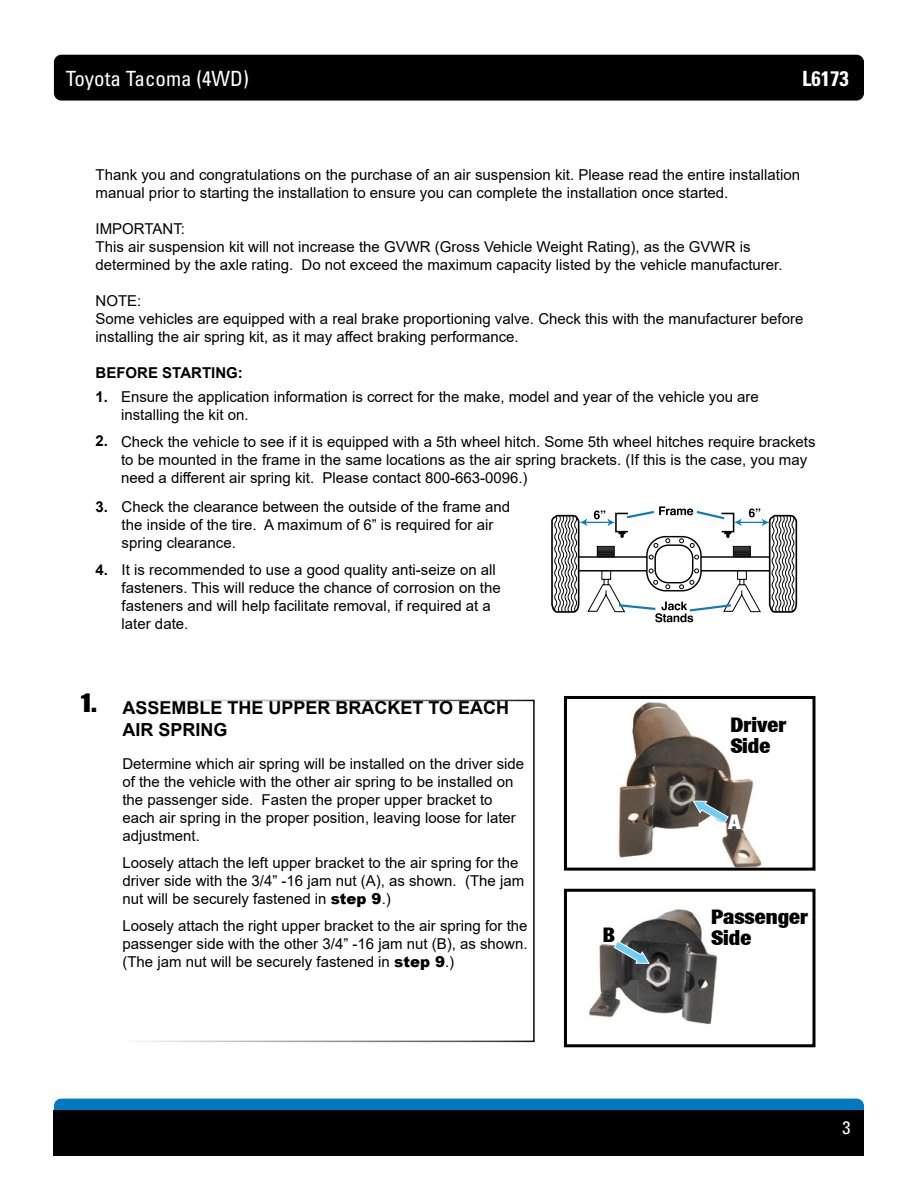
<style>
.page{position:relative;width:918px;height:1188px;background:#fff}
.page>*{position:absolute;margin:0;border:0;box-sizing:border-box;transform-origin:0 0}
.t1{font:800 21px/21px "Brown";color:#000}
.t2{font:condensed 21px "Univers LT Std";color:#fff}
.t3{font:700 condensed 21px "Univers LT Std";color:#fff}
.t4{font:800 21px "Brown";color:#fff}
.t5{font:700 18px/21.6px "Arial";color:#000}
.t6{font:condensed 18px "Univers LT Std";color:#fff}
.t7{font:15px/18px "Arial";color:#000}
.t8{font:700 15px/24px "Arial";color:#000}
.s1{font-family:"Brown";font-weight:800;font-size:27px}
.s2{font-weight:900}
</style>
<div class="page">
<div style="left:54px;top:55px;width:810px;height:46px;background:#000;border-radius:7px"></div>
<div style="left:54px;top:1099px;width:810px;height:45px;background:#0079c1;border-radius:7px"></div>
<div style="left:54px;top:1110px;width:810px;height:46px;background:#000"></div>
<img style="left:618px;top:702px;width:144px;height:165px">
<div style="left:564px;top:696px;width:252px;height:175px;border:3px solid #000"></div>
<div style="left:564px;top:889px;width:252px;height:158px;border:3px solid #000"></div>
<svg style="left:551px;top:506px;width:247px;height:116px"></svg>
<div style="left:121px;top:700px;width:414px;height:342px;border:2px solid #fff"></div>
<svg style="left:692px;top:800px;width:37px;height:24px"></svg>
<img style="left:589px;top:909px;width:129px;height:115px">
<svg style="left:613px;top:940px;width:37px;height:24px"></svg>
<h1 class="t2" style="left:66px;top:65px;width:185px">Toyota Tacoma (4WD)</h1>
<h1 class="t3" style="left:802px;top:65px;width:48px">L6173</h1>
<p class="t7" style="left:96px;top:166px;width:706px">Thank you and congratulations on the purchase of an air suspension kit. Please read the entire installation manual prior to starting the installation to ensure you can complete the installation once started.</p>
<p class="t7" style="left:96px;top:220px;width:689px">IMPORTANT:<br>This air suspension kit will not increase the GVWR (Gross Vehicle Weight Rating), as the GVWR is determined by the axle rating. Do not exceed the maximum capacity listed by the vehicle manufacturer.</p>
<p class="t7" style="left:96px;top:292px;width:709px">NOTE:<br>Some vehicles are equipped with a real brake proportioning valve. Check this with the manufacturer before installing the air spring kit, as it may affect braking performance.</p>
<p class="t8" style="left:96px;top:361px;width:149px">BEFORE STARTING:<br>1.</p>
<p class="t8" style="left:96px;top:429px;width:14px">2.</p>
<p class="t7" style="left:121px;top:388px;width:639px">Ensure the application information is correct for the make, model and year of the vehicle you are installing the kit on.</p>
<p class="t7" style="left:121px;top:433px;width:696px">Check the vehicle to see if it is equipped with a 5th wheel hitch. Some 5th wheel hitches require brackets to be mounted in the frame in the same locations as the air spring brackets. (If this is the case, you may need a different air spring kit. Please contact 800-663-0096.)</p>
<p class="t7" style="left:122px;top:497px;width:390px">Check the clearance between the outside of the frame and the inside of the tire. A maximum of 6” is required for air spring clearance.</p>
<p class="t7" style="left:122px;top:560px;width:381px">It is recommended to use a good quality anti-seize on all fasteners. This will reduce the chance of corrosion on the fasteners and will help facilitate removal, if required at a later date.</p>
<p class="t8" style="left:96px;top:494px;width:14px">3.</p>
<p class="t8" style="left:96px;top:557px;width:14px">4.</p>
<p class="t5" style="left:122px;top:697px;width:388px;text-indent:-41px"><span class="s1">1.</span> ASSEMBLE THE UPPER BRACKET TO EACH<br>AIR SPRING</p>
<p class="t7" style="left:122px;top:755px;width:403px">Determine which air spring will be installed on the driver side of the the vehicle with the other air spring to be installed on the passenger side. Fasten the proper upper bracket to each air spring in the proper position, leaving loose for later adjustment.</p>
<p class="t7" style="left:122px;top:854px;width:403px">Loosely attach the left upper bracket to the air spring for the driver side with the 3/4” -16 jam nut (A), as shown. (The jam nut will be securely fastened in <span class="s2">step 9</span>.)</p>
<p class="t7" style="left:122px;top:917px;width:407px;text-align:justify">Loosely attach the right upper bracket to the air spring for the passenger side with the other 3/4” -16 jam nut (B), as shown. (The jam nut will be securely fastened in <span class="s2">step 9</span>.)</p>
<h1 class="t1" style="left:603px;top:924px;width:14px">B</h1>
<h1 class="t1" style="left:730px;top:714px;width:58px">Driver<br>Side</h1>
<h1 class="t4" style="left:728px;top:809px;width:14px">A</h1>
<h1 class="t1" style="left:711px;top:906px;width:98px">Passenger<br>Side</h1>
<p class="t6" style="left:843px;top:1116px;width:9px">3</p>
</div>
